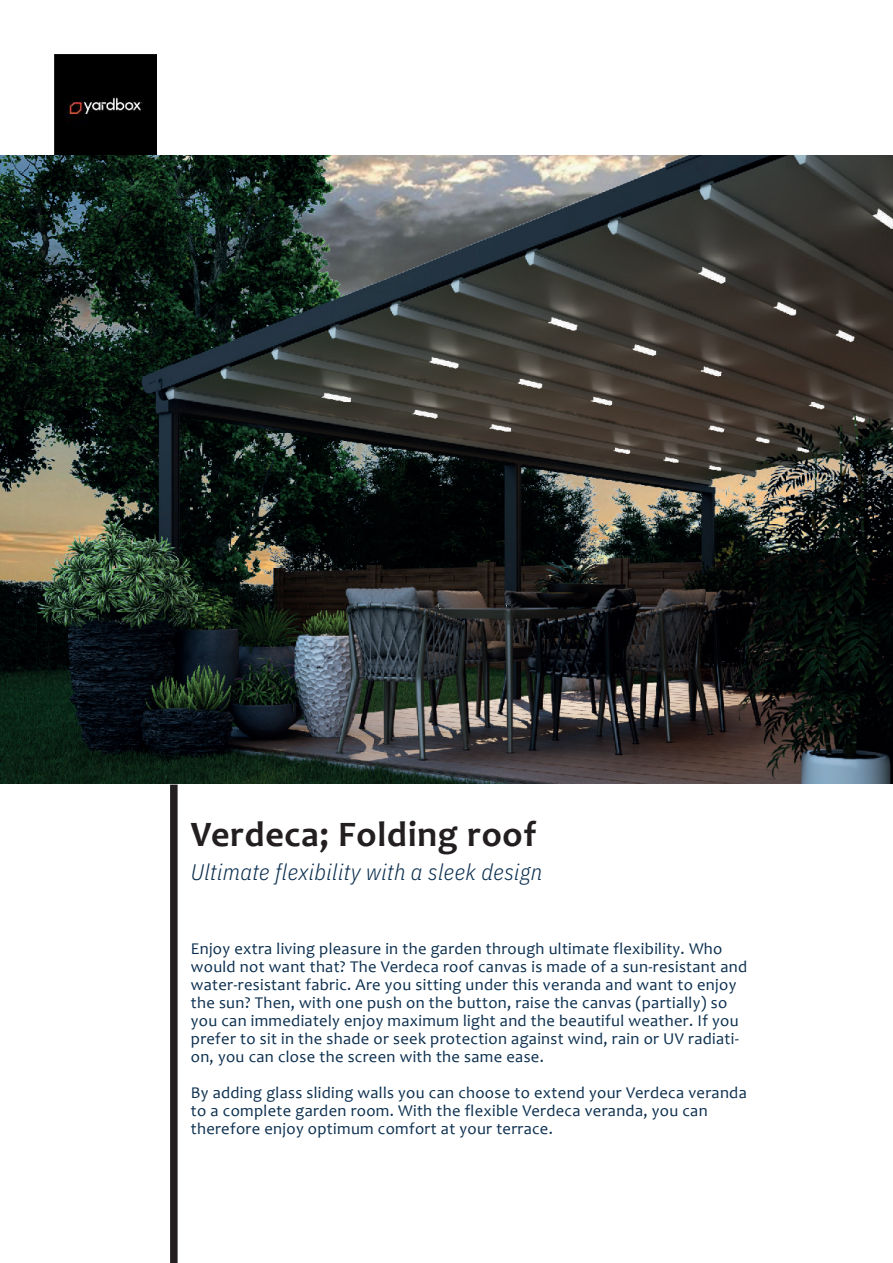
<style>
.page{position:relative;width:893px;height:1263px;background:#fff}
.page>*{position:absolute;margin:0;border:0;box-sizing:border-box;transform-origin:0 0}
.t1{font:700 36px "Candara";letter-spacing:.02em;color:#231f20}
.t2{font:italic 300 22.5px "IBM Plex Sans Cond";letter-spacing:.02em;color:#0a2e4e}
.t3{font:16.5px/18px "Candara";letter-spacing:.02em;color:#0a2e4e}
</style>
<div class="page">
<img style="left:54px;top:54px;width:102px;height:101px">
<img style="left:0;top:155px;width:893px;height:629px">
<div style="left:170px;top:784px;width:8px;height:479px;background:#231f20"></div>
<p class="t1" style="left:191px;top:812px;width:347px">Verdeca; Folding roof</p>
<p class="t2" style="left:191px;top:855px;width:353px">Ultimate flexibility with a sleek design</p>
<p class="t3" style="left:191px;top:939px;width:558px">Enjoy extra living pleasure in the garden through ultimate flexibility. Who would not want that? The Verdeca roof canvas is made of a sun-resistant and water-resistant fabric. Are you sitting under this veranda and want to enjoy the sun? Then, with one push on the button, raise the canvas (partially) so you can immediately enjoy maximum light and the beautiful weather. If you prefer to sit in the shade or seek protection against wind, rain or UV radiati&shy;on, you can close the screen with the same ease.</p>
<p class="t3" style="left:191px;top:1083px;width:557px">By adding glass sliding walls you can choose to extend your Verdeca veranda to a complete garden room. With the flexible Verdeca veranda, you can therefore enjoy optimum comfort at your terrace.</p>
</div>
